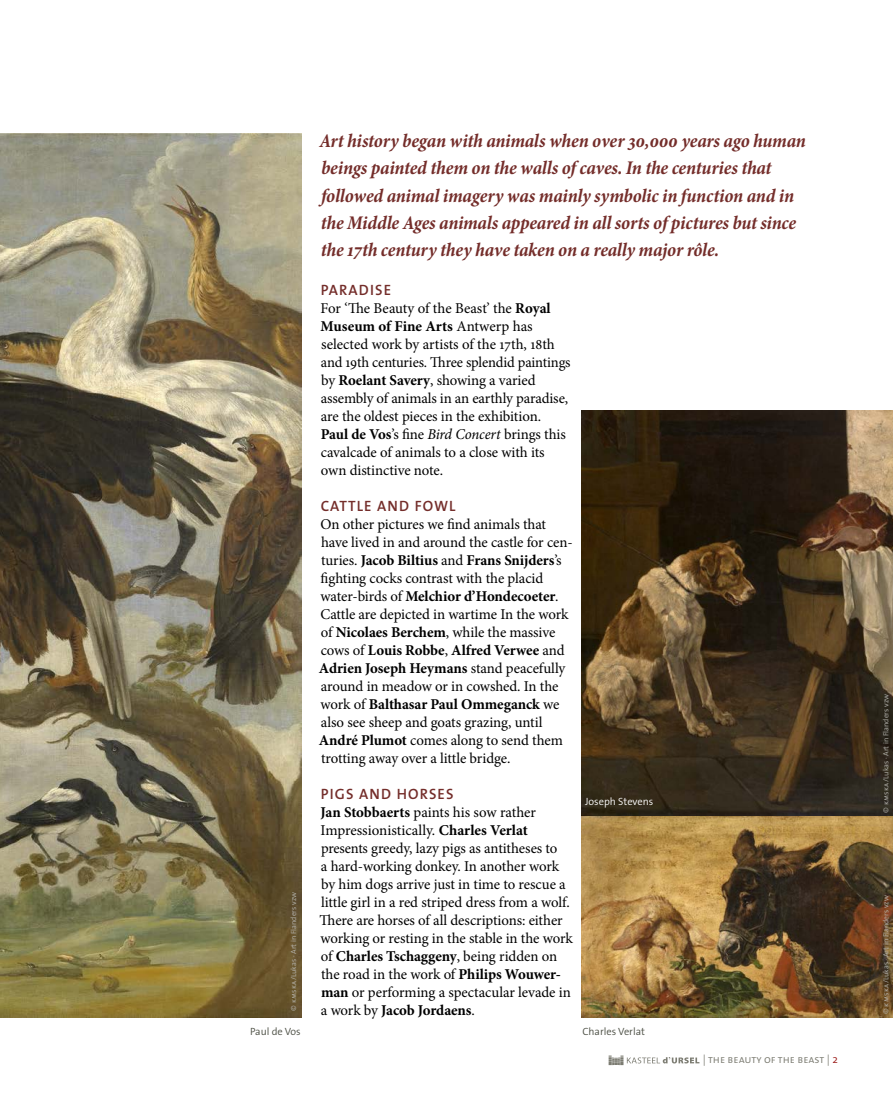
<style>
.page{position:relative;width:893px;height:1106px;background:#fff}
.page>*{position:absolute;margin:0;border:0;box-sizing:border-box;transform-origin:0 0}
.t1{font:italic 700 condensed 19.5px/27px "Minion Pro";letter-spacing:-.015em;color:#742d2a}
.t2{font:15px/18px "Minion Pro";letter-spacing:-.005em;color:#000}
.t3{font:600 15px "The Sans";letter-spacing:.075em;color:#742d2a}
.t4{font:11.25px "The Sans Semi Light Caps";color:#7c7c72}
.t5{font:300 10.5px "The Sans";color:#4b4e43}
.t6{font:300 10.5px "The Sans";color:#fff}
.t7{font:300 7.5px "The Sans";color:#b7b6b1}
.s1{font-weight:700}
.s2{font-style:italic}
.s3{font-family:"The Sans Semi Light Caps";font-weight:400}
.s4{font-family:"The Sans";font-weight:300;color:#9b1b19}
</style>
<div class="page">
<img style="left:0;top:133px;width:301px;height:884px">
<img style="left:581px;top:411px;width:312px;height:606px">
<svg style="left:609px;top:1055px;width:90px;height:10px"></svg>
<p class="t1" style="left:319px;top:128px;width:488px">Art history began with animals when over 30,000 years ago human beings painted them on the walls of caves. In the centuries that followed animal imagery was mainly symbolic in function and in the Middle Ages animals appeared in all sorts of pictures but since the 17th century they have taken on a really major rôle.</p>
<p class="t3" style="left:321px;top:277px;width:72px">PARADISE</p>
<p class="t2" style="left:320px;top:299px;width:252px">For ‘The Beauty of the Beast’ the <span class="s1">Royal Museum of Fine Arts</span> Antwerp has selected work by artists of the 17th, 18th and 19th centuries. Three splendid paintings by <span class="s1">Roelant Savery</span>, showing a varied assembly of animals in an earthly paradise, are the oldest pieces in the exhibition.<br><span class="s1">Paul de Vos</span>’s fine <span class="s2">Bird Concert</span> brings this cavalcade of animals to a close with its own distinctive note.</p>
<p class="t3" style="left:321px;top:493px;width:136px">CATTLE AND FOWL</p>
<p class="t2" style="left:319px;top:515px;width:255px">On other pictures we find animals that have lived in and around the castle for cen&shy;turies. <span class="s1">Jacob Biltius</span> and <span class="s1">Frans Snijders</span>’s fighting cocks contrast with the placid water-birds of <span class="s1">Melchior d’Hondecoeter</span>.<br>Cattle are depicted in wartime In the work of <span class="s1">Nicolaes Berchem</span>, while the massive cows of <span class="s1">Louis Robbe</span>, <span class="s1">Alfred Verwee</span> and <span class="s1">Adrien Joseph Heymans</span> stand peacefully around in meadow or in cowshed. In the work of <span class="s1">Balthasar Paul Ommeganck</span> we also see sheep and goats grazing, until <span class="s1">André Plumot</span> comes along to send them trotting away over a little bridge.</p>
<p class="t3" style="left:321px;top:781px;width:134px">PIGS AND HORSES</p>
<p class="t2" style="left:320px;top:803px;width:255px"><span class="s1">Jan Stobbaerts</span> paints his sow rather Impressionistically. <span class="s1">Charles Verlat </span>presents greedy, lazy pigs as antitheses to<br>a hard-working donkey. In another work by him dogs arrive just in time to rescue a little girl in a red striped dress from a wolf.<br>There are horses of all descriptions: either working or resting in the stable in the work of <span class="s1">Charles Tschaggeny</span>, being ridden on the road in the work of <span class="s1">Philips Wouwer&shy;man</span> or performing a spectacular levade in a work by <span class="s1">Jacob Jordaens</span>.</p>
<p class="t7" style="left:880px;top:812px;width:120px;rotate:-90deg">© <span class="s3">kmska</span>/Lukas · Art in Flanders vzw</p>
<p class="t6" style="left:585px;top:792px;width:70px">Joseph Stevens</p>
<p class="t7" style="left:287px;top:1010px;width:120px;rotate:-90deg">© <span class="s3">kmska</span>/Lukas · Art in Flanders vzw</p>
<p class="t7" style="left:880px;top:1013px;width:120px;rotate:-90deg">© <span class="s3">kmska</span>/Lukas · Art in Flanders vzw</p>
<p class="t5" style="left:250px;top:1023px;width:52px">Paul de Vos</p>
<p class="t5" style="left:582px;top:1023px;width:64px">Charles Verlat</p>
<p class="t4" style="left:703px;top:1050px;width:137px">| the beauty of the beast | <span class="s4">2</span></p>
</div>
